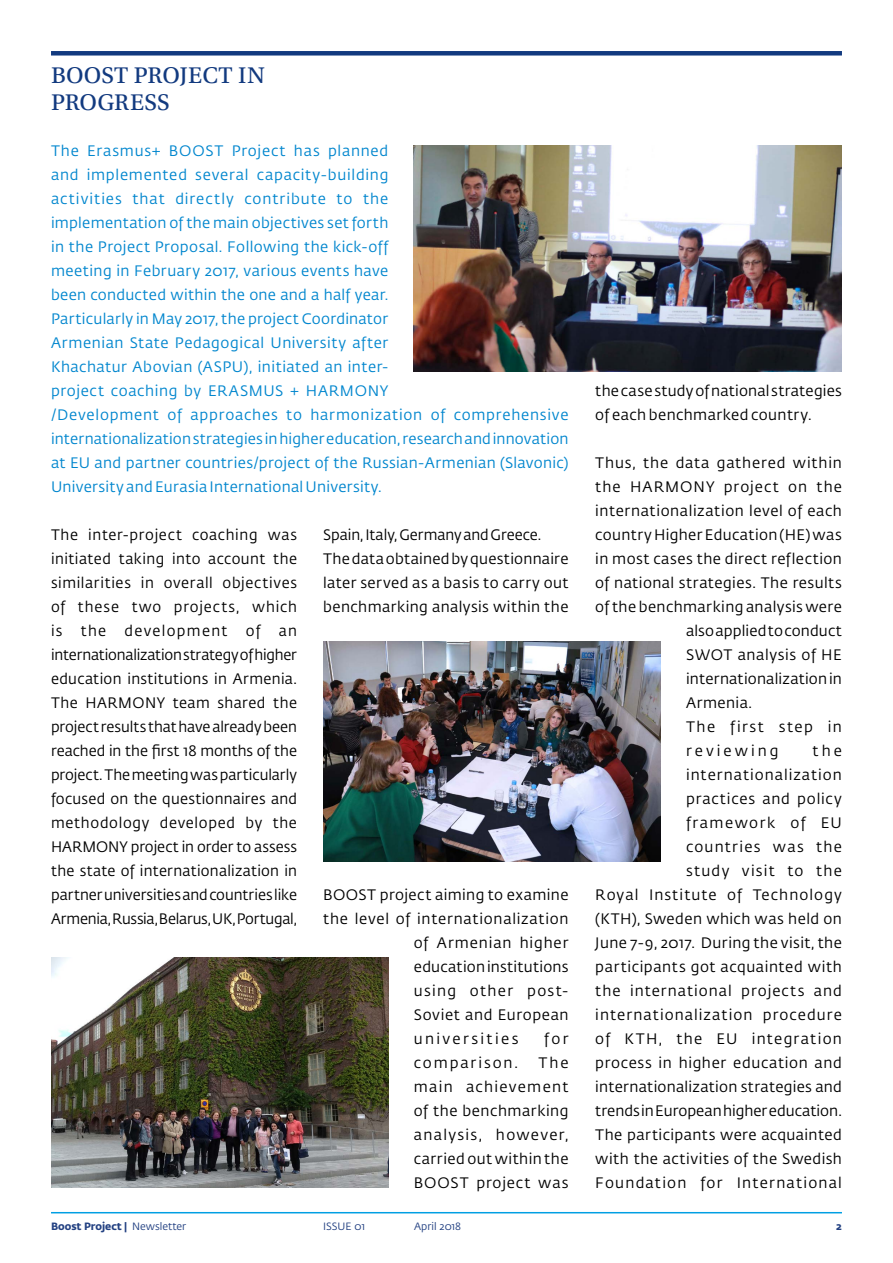
<style>
.page{position:relative;width:893px;height:1263px;background:#fff}
.page>*{position:absolute;margin:0;border:0;box-sizing:border-box;transform-origin:0 0}
.t1{font:24px/27px "Utopia Std Capt";letter-spacing:.01em;color:#123a7f}
.t2{font:15px/24px "Fedra Sans Arm";letter-spacing:.035em;color:#000;text-align:justify}
.t3{font:15px/24px "Fedra Sans Arm";letter-spacing:.03em;color:#0086ce}
.t4{font:15px "Fedra Sans Arm";letter-spacing:.055em;color:#000}
.t5{font:15px "Fedra Sans Arm";letter-spacing:.065em;color:#000}
.t6{font:15px "Fedra Sans Arm";letter-spacing:.01em;color:#000}
.t7{font:15px "Fedra Sans Arm";letter-spacing:.015em;color:#000}
.t8{font:15px "Fedra Sans Arm";letter-spacing:.005em;color:#000}
.t9{font:15px "Fedra Sans Arm";letter-spacing:.09em;color:#000}
.t10{font:15px "Fedra Sans Arm";letter-spacing:.1em;color:#000}
.t11{font:15px "Fedra Sans Arm";letter-spacing:.155em;color:#000}
.t12{font:15px "Fedra Sans Arm";letter-spacing:.125em;color:#000}
.t13{font:15px "Fedra Sans Arm";letter-spacing:.2em;color:#000}
.t14{font:700 10.5px "Fedra Sans Arm";color:#234182}
.t15{font:10.5px "Fedra Sans Arm";color:#234182}
.s1{font-weight:400}
</style>
<div class="page">
<hr style="left:51px;top:1212px;width:791px;height:1px;background:#009fe3">
<img style="left:323px;top:641px;width:337px;height:221px">
<div style="left:51px;top:51px;width:791px;height:5px;background:#123a7f"></div>
<img style="left:414px;top:146px;width:428px;height:225px">
<img style="left:51px;top:958px;width:337px;height:230px">
<h1 class="t1" style="left:51px;top:62px;width:215px">BOOST PROJECT IN<br>PROGRESS</h1>
<p class="t3" style="left:51px;top:139px;width:519px">The Erasmus+ BOOST Project has planned<br>and implemented several capacity-building<br>activities that directly contribute to the<br>implementation of the main objectives set forth<br>in the Project Proposal. Following the kick-off<br>meeting in February 2017, various events have<br>been conducted within the one and a half year.<br>Particularly in May 2017, the project Coordinator<br>Armenian State Pedagogical University after<br>Khachatur Abovian (ASPU), initiated an inter-<br>project coaching by ERASMUS + HARMONY<br>/Development of approaches to harmonization of comprehensive internationalization strategies in higher education, research and innovation at EU and partner countries/project of the Russian-Armenian (Slavonic)<br>University and Eurasia International University.</p>
<p class="t2" style="left:51px;top:523px;width:248px">The inter-project coaching was initiated taking into account the similarities in overall objectives of these two projects, which is the development of an internationalization strategy of higher education institutions in Armenia.<br>The HARMONY team shared the project results that have already been reached in the first 18 months of the project. The meeting was particularly focused on the questionnaires and methodology developed by the HARMONY project in order to assess the state of internationalization in partner universities and countries like Armenia, Russia, Belarus, UK, Portugal,</p>
<p class="t2" style="left:323px;top:523px;width:247px;text-align:left">Spain, Italy, Germany and Greece.<br>The data obtained by questionnaire later served as a basis to carry out benchmarking analysis within the</p>
<p class="t2" style="left:323px;top:883px;width:247px">BOOST project aiming to examine</p>
<p class="t2" style="left:323px;top:907px;width:247px">the level of internationalization</p>
<p class="t4" style="left:414px;top:933px;width:156px">of Armenian higher</p>
<p class="t7" style="left:414px;top:957px;width:156px">education institutions</p>
<p class="t9" style="left:414px;top:981px;width:156px">using other post-</p>
<p class="t2" style="left:414px;top:1003px;width:156px">Soviet and European</p>
<p class="t11" style="left:414px;top:1029px;width:106px">universities</p>
<p class="t2" style="left:544px;top:1027px;width:26px">for</p>
<p class="t12" style="left:414px;top:1053px;width:106px">comparison.</p>
<p class="t2" style="left:414px;top:1051px;width:156px;text-indent:125px">The main achievement of the benchmarking analysis, however, carried out within the BOOST project was</p>
<p class="t2" style="left:595px;top:379px;width:248px">the case study of national strategies of each benchmarked country.</p>
<p class="t4" style="left:595px;top:453px;width:248px">Thus, the data gathered within</p>
<p class="t5" style="left:595px;top:477px;width:248px">the HARMONY project on the</p>
<p class="t2" style="left:595px;top:499px;width:248px">internationalization level of each</p>
<p class="t2" style="left:595px;top:523px;width:248px">country Higher Education (HE) was</p>
<p class="t2" style="left:595px;top:547px;width:248px">in most cases the direct reflection</p>
<p class="t2" style="left:595px;top:571px;width:248px">of national strategies. The results</p>
<p class="t2" style="left:595px;top:595px;width:248px">of the benchmarking analysis were</p>
<p class="t8" style="left:686px;top:621px;width:157px">also applied to conduct</p>
<p class="t2" style="left:686px;top:643px;width:157px">SWOT analysis of HE</p>
<p class="t6" style="left:686px;top:669px;width:157px">internationalization in</p>
<p class="t2" style="left:686px;top:691px;width:68px">Armenia.</p>
<p class="t10" style="left:686px;top:717px;width:157px">The first step in</p>
<p class="t13" style="left:686px;top:741px;width:94px">reviewing</p>
<p class="t2" style="left:595px;top:739px;width:248px;text-align:right">the<br>internationalization<br>practices and policy framework of EU<br>countries was the<br>study visit to the<br>Royal Institute of Technology (KTH), Sweden which was held on<br>June 7-9, 2017. During the visit, the participants got acquainted with the international projects and internationalization procedure of KTH, the EU integration process in higher education and internationalization strategies and trends in European higher education.<br>The participants were acquainted with the activities of the Swedish<br>Foundation for International</p>
<p class="t14" style="left:51px;top:1219px;width:137px">Boost Project | <span class="s1">Newsletter</span></p>
<p class="t15" style="left:323px;top:1219px;width:43px">ISSUE 01</p>
<p class="t15" style="left:414px;top:1219px;width:48px">April 2018</p>
<p class="t14" style="left:836px;top:1219px;width:7px">2</p>
</div>
